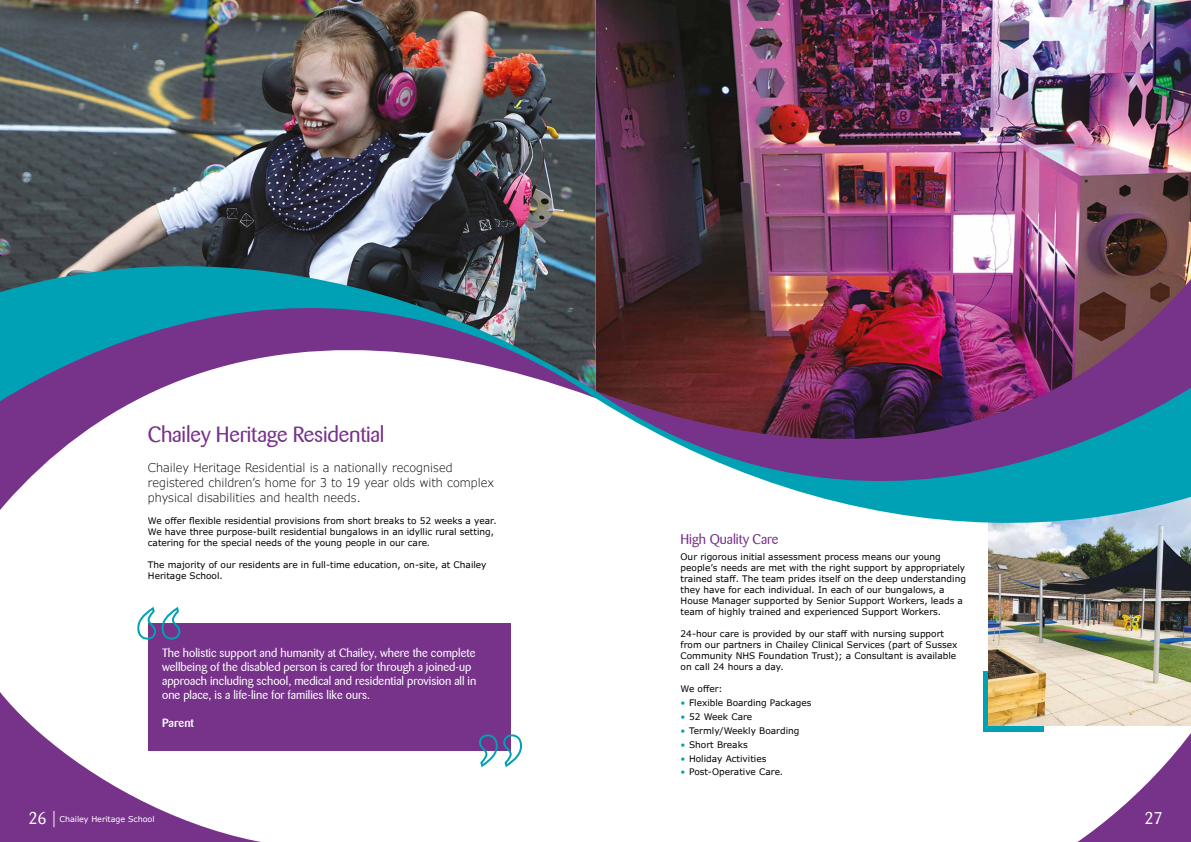
<style>
.page{position:relative;width:1191px;height:842px;background:#fff}
.page>*{position:absolute;margin:0;border:0;box-sizing:border-box;transform-origin:0 0}
.t1{font:22px "Barmeno";letter-spacing:-.01em;color:#77328a}
.t2{font:17px "Barmeno";color:#fff}
.t3{font:14px "Barmeno";color:#77328a}
.t4{font:12px/14px "Barmeno";color:#fff}
.t5{font:300 12px/15px "Verdana Pro";color:#000}
.t6{font:500 12px "Barmeno";color:#fff}
.t7{font:9px/11px "Verdana Pro";color:#000}
.t8{font:8px "Verdana Pro";letter-spacing:-.005em;color:#fff}
.s1{color:#00a1b4}
.s2{font-family:"Barmeno";font-size:17px}
.s3{font-weight:300;font-size:17px}
</style>
<div class="page">
<svg style="left:0;top:736px;width:261px;height:106px;fill:#77328a"></svg>
<svg style="left:983px;top:627px;width:208px;height:215px"></svg>
<img style="left:595px;top:0;width:596px;height:53px">
<img style="left:0;top:0;width:595px;height:162px">
<img style="left:595px;top:53px;width:596px;height:223px">
<img style="left:595px;top:276px;width:596px;height:351px">
<svg style="left:0;top:162px;width:595px;height:348px"></svg>
<div style="left:148px;top:623px;width:362px;height:128px;background:#77328a"></div>
<svg style="left:479px;top:733px;width:43px;height:35px"></svg>
<svg style="left:137px;top:607px;width:44px;height:33px"></svg>
<h1 class="t1" style="left:148px;top:422px;width:238px">Chailey Heritage Residential</h1>
<h3 class="t5" style="left:148px;top:460px;width:348px">Chailey Heritage Residential is a nationally recognised registered children’s home for 3 to 19 year olds with complex physical disabilities and health needs.</h3>
<p class="t7" style="left:148px;top:515px;width:350px">We offer flexible residential provisions from short breaks to 52 weeks a year.<br>We have three purpose-built residential bungalows in an idyllic rural setting, catering for the special needs of the young people in our care.</p>
<p class="t7" style="left:148px;top:559px;width:340px">The majority of our residents are in full-time education, on-site, at Chailey<br>Heritage School.</p>
<p class="t4" style="left:162px;top:645px;width:316px">The holistic support and humanity at Chailey, where the complete wellbeing of the disabled person is cared for through a joined-up approach including school, medical and residential provision all in one place, is a life-line for families like ours.</p>
<h3 class="t6" style="left:162px;top:715px;width:34px">Parent</h3>
<h3 class="t3" style="left:680px;top:531px;width:99px">High Quality Care</h3>
<p class="t7" style="left:680px;top:552px;width:287px">Our rigorous initial assessment process means our young people’s needs are met with the right support by appropriately trained staff. The team prides itself on the deep understanding they have for each individual. In each of our bungalows, a House Manager supported by Senior Support Workers, leads a team of highly trained and experienced Support Workers.</p>
<p class="t7" style="left:680px;top:629px;width:278px">24-hour care is provided by our staff with nursing support from our partners in Chailey Clinical Services (part of Sussex Community NHS Foundation Trust); a Consultant is available on call 24 hours a day.</p>
<p class="t7" style="left:680px;top:684px;width:44px">We offer:</p>
<p class="t7" style="left:680px;top:697px;width:133px"><span class="s1">•</span> Flexible Boarding Packages</p>
<p class="t7" style="left:680px;top:711px;width:73px"><span class="s1">•</span> 52 Week Care</p>
<p class="t7" style="left:680px;top:725px;width:120px"><span class="s1">•</span> Termly/Weekly Boarding</p>
<p class="t7" style="left:680px;top:739px;width:69px"><span class="s1">•</span> Short Breaks</p>
<p class="t7" style="left:680px;top:753px;width:87px"><span class="s1">•</span> Holiday Activities</p>
<p class="t7" style="left:680px;top:767px;width:104px"><span class="s1">•</span> Post-Operative Care.</p>
<p class="t8" style="left:28px;top:814px;width:128px"><span class="s2">26</span> <span class="s3">|</span> Chailey Heritage School</p>
<h2 class="t2" style="left:1144px;top:808px;width:20px">27</h2>
</div>
